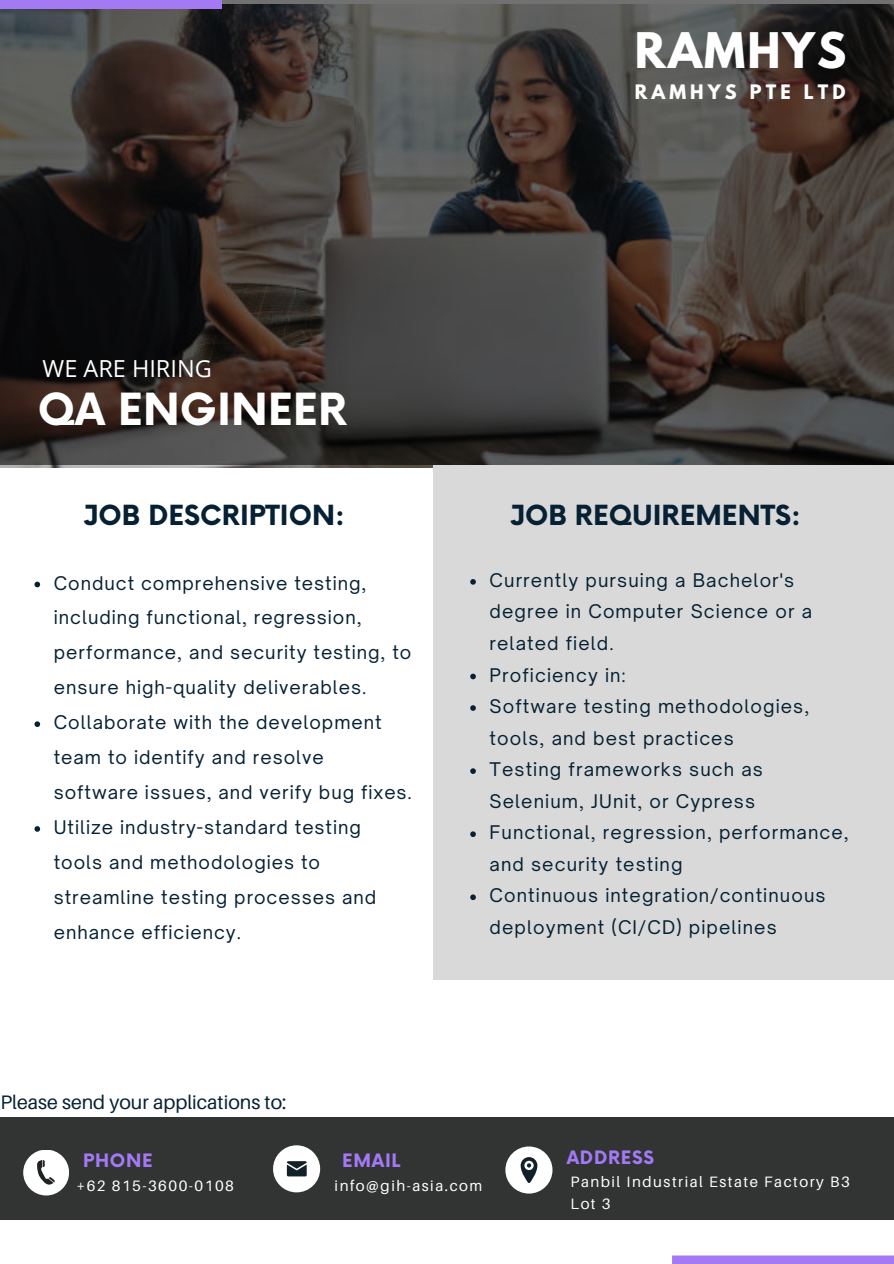
<style>
.page{position:relative;width:894px;height:1264px;background:#fff}
.page>*{position:absolute;margin:0;border:0;box-sizing:border-box;transform-origin:0 0}
.t1{font:700 43.5px "League Spartan";letter-spacing:.05em;color:#fff}
.t2{font:700 43.05px "Now";color:#fff}
.t3{font:700 27px "Now";color:#062133}
.t4{font:23.55px "Open Sans";color:#fff}
.t5{font:19.5px "Aileron";color:#062133}
.t6{font:18px/35px "Open Sauce One";letter-spacing:.055em;color:#062133}
.t7{font:700 18px "Now";letter-spacing:.04em;color:#a37af4}
.t8{font:700 17.7px "League Spartan";letter-spacing:.23em;color:#fff}
.t9{font:15px/22.5px "Aileron";letter-spacing:.1em;color:#fff}
</style>
<div class="page">
<div style="left:433px;top:465px;width:460px;height:514px;background:#d9d9d9"></div>
<div style="left:0;top:1117px;width:893px;height:102px;background:#323434"></div>
<div style="left:671px;top:1255px;width:222px;height:8px;background:#a37af4"></div>
<svg style="left:0;top:0;width:893px;height:465px;background:#3d3835"></svg>
<div style="left:0;top:0;width:222px;height:9px;background:#a37af4"></div>
<div style="left:23px;top:1149px;width:46px;height:46px;background:#fff;border-radius:50%"></div>
<svg style="left:37px;top:1160px;width:18px;height:25px"></svg>
<div style="left:273px;top:1145px;width:47px;height:47px;background:#fff;border-radius:50%"></div>
<svg style="left:287px;top:1161px;width:19px;height:15px"></svg>
<div style="left:505px;top:1146px;width:47px;height:47px;background:#fff;border-radius:50%"></div>
<svg style="left:520px;top:1157px;width:17px;height:25px"></svg>
<svg style="left:34px;top:581px;width:6px;height:6px"></svg>
<svg style="left:34px;top:721px;width:6px;height:6px"></svg>
<svg style="left:34px;top:826px;width:6px;height:5px"></svg>
<svg style="left:470px;top:579px;width:5px;height:5px"></svg>
<svg style="left:470px;top:673px;width:5px;height:6px"></svg>
<svg style="left:470px;top:705px;width:5px;height:6px"></svg>
<svg style="left:470px;top:768px;width:5px;height:6px"></svg>
<svg style="left:470px;top:831px;width:5px;height:6px"></svg>
<svg style="left:470px;top:894px;width:5px;height:6px"></svg>
<p class="t1" style="left:634px;top:29px;width:213px">RAMHYS</p>
<p class="t8" style="left:634px;top:83px;width:212px">RAMHYS PTE LTD</p>
<p class="t4" style="left:43px;top:351px;width:171px">WE ARE HIRING</p>
<p class="t2" style="left:38px;top:386px;width:310px">QA ENGINEER</p>
<p class="t3" style="left:83px;top:500px;width:263px">JOB DESCRIPTION:</p>
<p class="t6" style="left:54px;top:565px;width:359px">Conduct comprehensive testing, including functional, regression, performance, and security testing, to ensure high-quality deliverables.</p>
<p class="t6" style="left:54px;top:705px;width:359px">Collaborate with the development team to identify and resolve software issues, and verify bug fixes.</p>
<p class="t6" style="left:54px;top:809px;width:324px">Utilize industry-standard testing tools and methodologies to streamline testing processes and enhance efficiency.</p>
<p class="t5" style="left:1px;top:1090px;width:287px">Please send your applications to:</p>
<p class="t3" style="left:509px;top:500px;width:292px">JOB REQUIREMENTS:</p>
<p class="t6" style="left:489px;top:564px;width:324px;line-height:31.5px">Currently pursuing a Bachelor's degree in Computer Science or a related field.</p>
<p class="t6" style="left:489px;top:657px;width:137px">Proficiency in:</p>
<p class="t6" style="left:489px;top:690px;width:321px;line-height:31.5px">Software testing methodologies, tools, and best practices</p>
<p class="t6" style="left:489px;top:753px;width:275px;line-height:31.5px">Testing frameworks such as<br>Selenium, JUnit, or Cypress</p>
<p class="t6" style="left:489px;top:816px;width:360px;line-height:31.5px">Functional, regression, performance, and security testing</p>
<p class="t6" style="left:489px;top:879px;width:337px;line-height:31.5px">Continuous integration/continuous deployment (CI/CD) pipelines</p>
<p class="t7" style="left:83px;top:1151px;width:71px">PHONE</p>
<p class="t9" style="left:76px;top:1174px;width:159px">+62 815-3600-0108</p>
<p class="t7" style="left:342px;top:1151px;width:60px">EMAIL</p>
<p class="t7" style="left:566px;top:1148px;width:89px">ADDRESS</p>
<p class="t9" style="left:334px;top:1174px;width:149px">info@gih-asia.com</p>
<p class="t9" style="left:570px;top:1169px;width:281px">Panbil Industrial Estate Factory B3<br>Lot 3</p>
</div>
